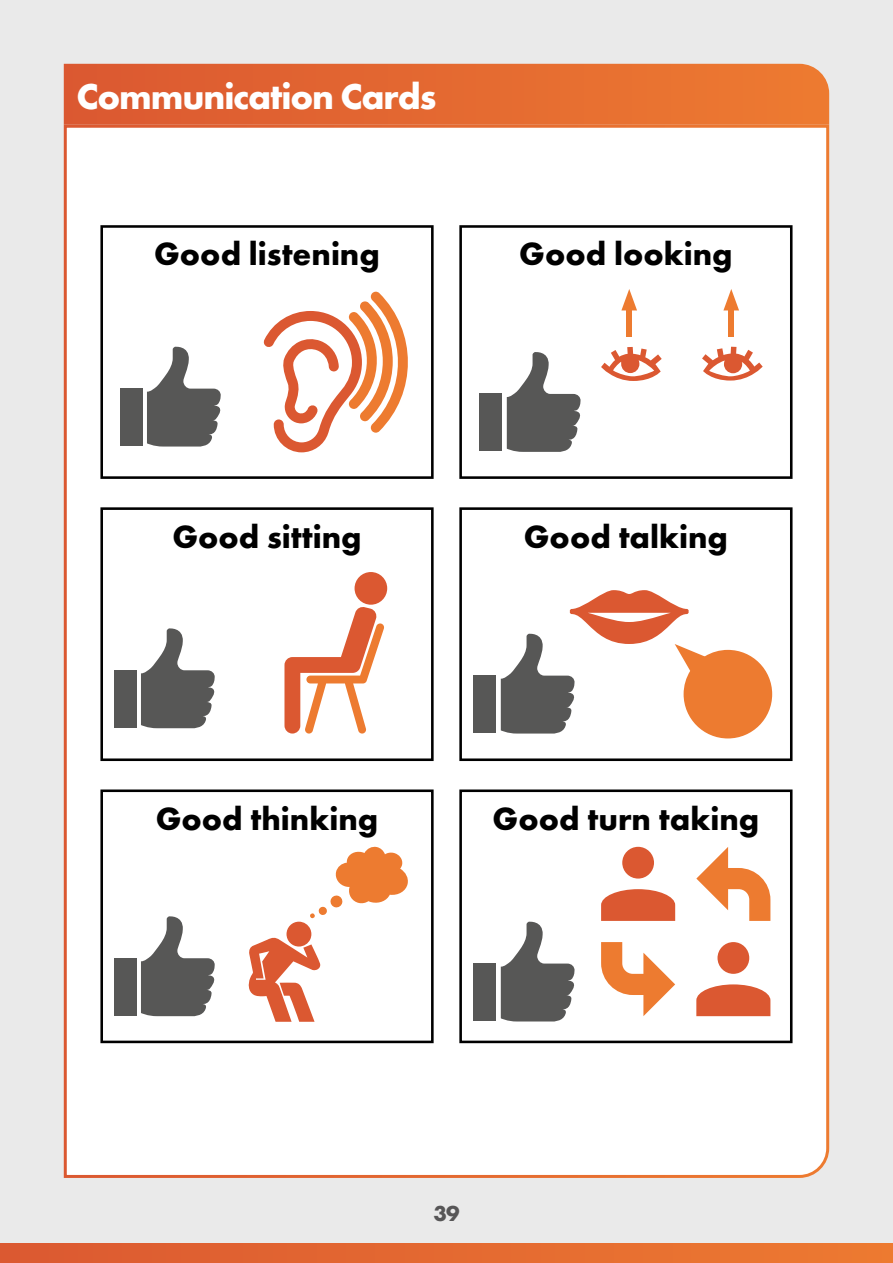
<style>
.page{position:relative;width:893px;height:1263px;background:#eaeaea}
.page>*{position:absolute;margin:0;border:0;box-sizing:border-box;transform-origin:0 0}
.t1{font:700 37.5px "Futura PT";letter-spacing:-.03em;color:#fff}
.t2{font:700 33.3px "Futura PT";color:#000}
.t3{font:700 22.5px "Futura PT";color:#575657}
</style>
<div class="page">
<div style="left:63px;top:123px;width:767px;height:1055px;background:#fff"></div>
<svg style="left:64px;top:64px;width:765px;height:61px;background:#e46a32"></svg>
<div style="left:459px;top:225px;width:333px;height:254px;border:3px solid #000"></div>
<div style="left:100px;top:225px;width:334px;height:254px;border:3px solid #000"></div>
<div style="left:459px;top:507px;width:333px;height:254px;border:3px solid #000"></div>
<div style="left:100px;top:507px;width:334px;height:254px;border:3px solid #000"></div>
<div style="left:459px;top:789px;width:333px;height:254px;border:3px solid #000"></div>
<div style="left:100px;top:789px;width:334px;height:254px;border:3px solid #000"></div>
<div style="left:120px;top:388px;width:22px;height:58px;background:#575756"></div>
<svg style="left:147px;top:345px;width:79px;height:102px;background:#9b9b9b"></svg>
<div style="left:480px;top:393px;width:22px;height:58px;background:#575756"></div>
<svg style="left:507px;top:351px;width:79px;height:101px;background:#9b9b9a"></svg>
<div style="left:114px;top:669px;width:22px;height:58px;background:#575756"></div>
<svg style="left:141px;top:627px;width:79px;height:101px;background:#9b9b9a"></svg>
<div style="left:474px;top:675px;width:22px;height:58px;background:#575756"></div>
<div style="left:114px;top:957px;width:22px;height:58px;background:#575756"></div>
<svg style="left:141px;top:915px;width:79px;height:101px;background:#9b9b9a"></svg>
<div style="left:474px;top:963px;width:22px;height:58px;background:#575756"></div>
<svg style="left:501px;top:920px;width:79px;height:101px;background:#9b9b9b"></svg>
<svg style="left:264px;top:292px;width:153px;height:160px;background:#f5cdba"></svg>
<svg style="left:601px;top:347px;width:61px;height:34px;background:#eeb09e"></svg>
<svg style="left:702px;top:347px;width:61px;height:34px;background:#eeb09e"></svg>
<div style="left:627px;top:302px;width:5px;height:34px;background:#ed7b30"></div>
<svg style="left:621px;top:289px;width:16px;height:21px"></svg>
<div style="left:729px;top:302px;width:5px;height:34px;background:#ed7b30"></div>
<svg style="left:723px;top:289px;width:16px;height:21px"></svg>
<div style="left:355px;top:572px;width:32px;height:33px;background:#db5831;border-radius:50%"></div>
<svg style="left:284px;top:606px;width:101px;height:127px;background:#f3c3b0"></svg>
<svg style="left:501px;top:590px;width:271px;height:148px;background:#e5c6b7"></svg>
<svg style="left:248px;top:846px;width:161px;height:176px;background:#f8dacd"></svg>
<svg style="left:601px;top:889px;width:74px;height:32px;background:#df6b48"></svg>
<div style="left:622px;top:847px;width:32px;height:31px;background:#db5831;border-radius:50%"></div>
<svg style="left:696px;top:984px;width:74px;height:32px;background:#df6c4a"></svg>
<div style="left:717px;top:942px;width:32px;height:32px;background:#db5831;border-radius:50%"></div>
<svg style="left:601px;top:942px;width:74px;height:74px;background:#f7c5a4"></svg>
<svg style="left:696px;top:847px;width:74px;height:74px;background:#f7c5a5"></svg>
<div style="left:0;top:1244px;width:893px;height:19px;background:linear-gradient(to right,#db5931,#ed7a31)"></div>
<p class="t1" style="left:77px;top:72px;width:361px">Communication Cards</p>
<p class="t2" style="left:154px;top:233px;width:227px">Good listening</p>
<p class="t2" style="left:519px;top:233px;width:215px">Good looking</p>
<p class="t2" style="left:172px;top:515px;width:191px">Good sitting</p>
<p class="t2" style="left:524px;top:515px;width:206px">Good talking</p>
<p class="t2" style="left:156px;top:797px;width:224px">Good thinking</p>
<p class="t2" style="left:493px;top:797px;width:268px">Good turn taking</p>
<p class="t3" style="left:433px;top:1199px;width:28px">39</p>
</div>
